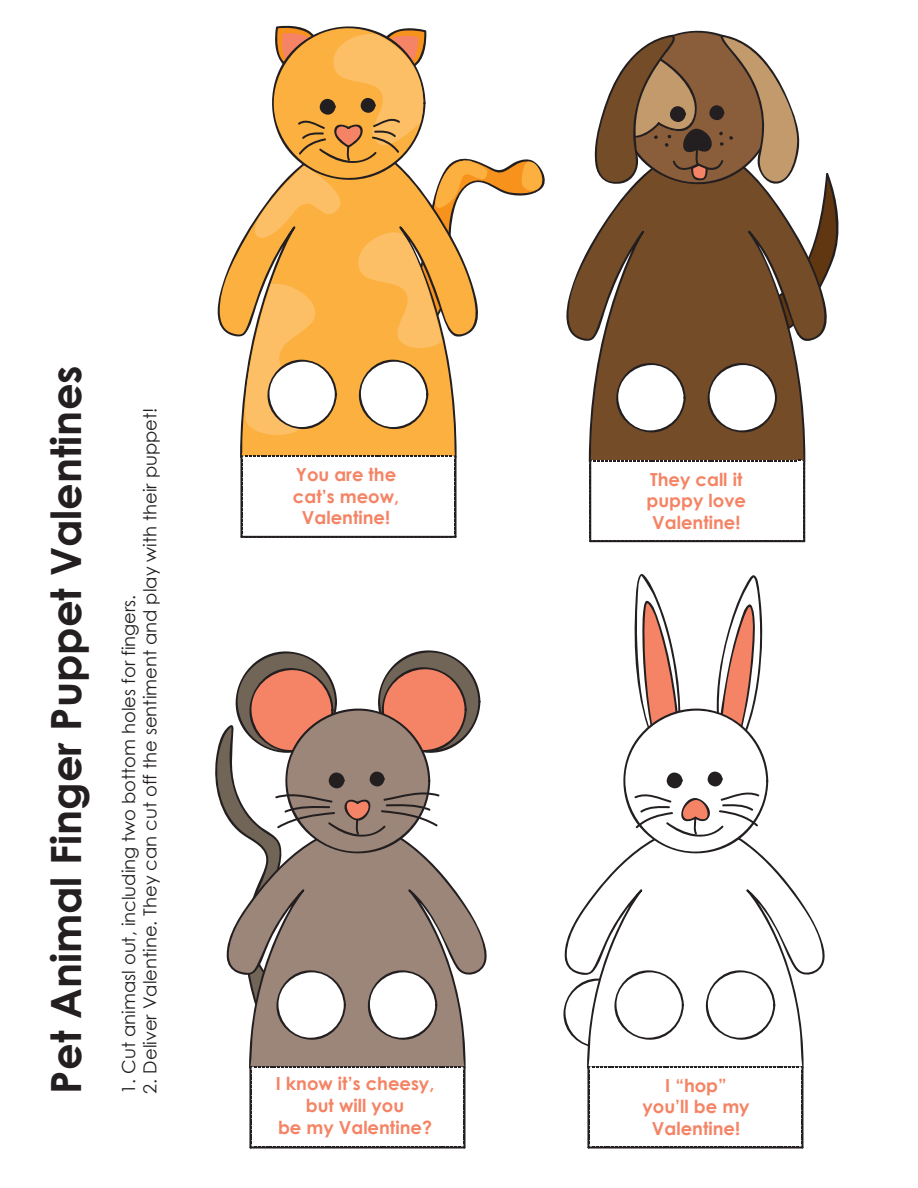
<style>
.page{position:relative;width:918px;height:1188px;background:#fff}
.page>*{position:absolute;margin:0;border:0;box-sizing:border-box;transform-origin:0 0}
.t1{font:700 41.7px "Century Gothic";color:#231f20}
.t2{font:700 18px/21.6px "Century Gothic";color:#f48465;text-align:center}
.t3{font:18px "Century Gothic";color:#231f20}
</style>
<div class="page">
<svg style="left:217px;top:240px;width:240px;height:215px"></svg>
<svg style="left:240px;top:455px;width:217px;height:83px"></svg>
<svg style="left:566px;top:253px;width:259px;height:209px;fill:#744c27"></svg>
<svg style="left:589px;top:459px;width:217px;height:83px"></svg>
<svg style="left:616px;top:362px;width:70px;height:71px"></svg>
<svg style="left:707px;top:362px;width:70px;height:71px"></svg>
<svg style="left:586px;top:30px;width:253px;height:299px"></svg>
<svg style="left:242px;top:25px;width:303px;height:420px"></svg>
<svg style="left:564px;top:860px;width:261px;height:205px"></svg>
<svg style="left:587px;top:1065px;width:217px;height:84px"></svg>
<svg style="left:623px;top:574px;width:145px;height:286px"></svg>
<svg style="left:563px;top:970px;width:121px;height:79px"></svg>
<svg style="left:705px;top:970px;width:70px;height:70px"></svg>
<svg style="left:249px;top:931px;width:238px;height:134px;fill:#9b8679"></svg>
<svg style="left:249px;top:1065px;width:217px;height:84px"></svg>
<svg style="left:215px;top:650px;width:265px;height:390px"></svg>
<h1 class="t1" style="left:34px;top:1094px;width:730px;rotate:-90deg">Pet Animal Finger Puppet Valentines</h1>
<p class="t3" style="left:138px;top:1094px;width:687px;rotate:-90deg">2. Deliver Valentine. They can cut off the sentiment and play with their puppet!</p>
<p class="t3" style="left:116px;top:1094px;width:500px;rotate:-90deg">1. Cut animasl out, including two bottom holes for fingers.</p>
<p class="t2" style="left:293px;top:463px;width:108px">You are the cat’s meow,<br>Valentine!</p>
<p class="t2" style="left:647px;top:467px;width:101px">They call it puppy love<br>Valentine!</p>
<p class="t2" style="left:276px;top:1072px;width:160px">I know it’s cheesy, but will you<br>be my Valentine?</p>
<p class="t2" style="left:642px;top:1074px;width:109px">I “hop” you’ll be my<br>Valentine!</p>
</div>
